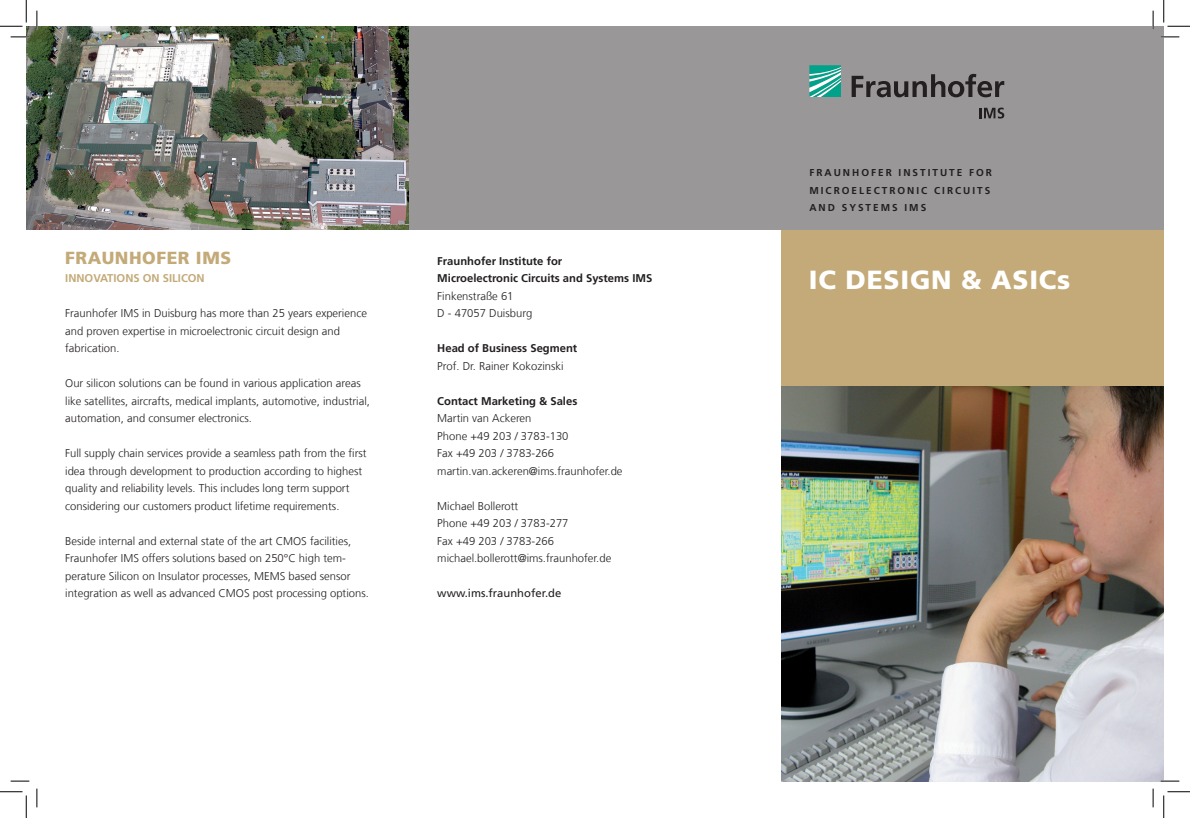
<style>
.page{position:relative;width:1190px;height:818px;background:#fff}
.page>*{position:absolute;margin:0;border:0;box-sizing:border-box;transform-origin:0 0}
.t1{font:900 26.25px "Frutiger LT Com";letter-spacing:.03em;color:#fff}
.t2{font:900 17.5px "Frutiger LT Com";letter-spacing:.03em;color:#c3aa78}
.t3{font:300 11.25px/17.5px "Frutiger LT Com";color:#231f20}
.t4{font:700 11.25px/17.5px "Frutiger LT Com";color:#231f20}
.t5{font:11.25px "Frutiger LT Com";color:#231f20}
.t6{font:700 11.25px "Frutiger LT Com";color:#c3aa78}
.t7{font:700 10px/17.5px "Frutiger LT Com";letter-spacing:.2em;color:#231f20;text-align:justify}
</style>
<div class="page">
<div style="left:781px;top:225px;width:383px;height:162px;background:#c3aa78"></div>
<img style="left:26px;top:26px;width:383px;height:203px">
<div style="left:409px;top:26px;width:372px;height:203px;background:#999798"></div>
<img style="left:781px;top:386px;width:383px;height:395px">
<div style="left:781px;top:26px;width:383px;height:203px;background:#999798"></div>
<svg style="left:809px;top:65px;width:32px;height:32px"></svg>
<svg style="left:852px;top:74px;width:152px;height:23px"></svg>
<svg style="left:979px;top:108px;width:25px;height:11px"></svg>
<svg style="left:11px;top:36px;width:18px;height:2px"></svg>
<svg style="left:1161px;top:36px;width:18px;height:2px"></svg>
<svg style="left:11px;top:780px;width:18px;height:2px"></svg>
<svg style="left:1161px;top:780px;width:18px;height:2px"></svg>
<svg style="left:36px;top:11px;width:2px;height:18px"></svg>
<svg style="left:36px;top:788px;width:2px;height:19px"></svg>
<svg style="left:1152px;top:11px;width:2px;height:18px"></svg>
<svg style="left:1152px;top:788px;width:2px;height:19px"></svg>
<svg style="left:0;top:0;width:27px;height:27px"></svg>
<svg style="left:0;top:791px;width:27px;height:27px"></svg>
<svg style="left:1163px;top:0;width:27px;height:27px"></svg>
<svg style="left:1163px;top:791px;width:27px;height:27px"></svg>
<h2 class="t2" style="left:65px;top:247px;width:166px">FRAUNHOFER IMS</h2>
<p class="t6" style="left:65px;top:271px;width:141px">InnovationS on Silicon</p>
<p class="t3" style="left:65px;top:304px;width:303px">Fraunhofer IMS in Duisburg has more than 25 years experience and proven expertise in microelectronic circuit design and fabrication.</p>
<p class="t3" style="left:65px;top:374px;width:306px">Our silicon solutions can be found in various application areas like satellites, aircrafts, medical implants, automotive, industrial, automation, and consumer electronics.</p>
<p class="t3" style="left:65px;top:444px;width:303px">Full supply chain services provide a seamless path from the first idea through development to production according to highest quality and reliability levels. This includes long term support considering our customers product lifetime requirements.</p>
<p class="t3" style="left:65px;top:532px;width:305px">Beside internal and external state of the art CMOS facilities, Fraunhofer IMS offers solutions based on 250°C high tem&shy;perature Silicon on Insulator processes, MEMS based sensor integration as well as advanced CMOS post processing options.</p>
<p class="t4" style="left:437px;top:252px;width:217px">Fraunhofer Institute for<br>Microelectronic Circuits and Systems IMS</p>
<p class="t3" style="left:437px;top:287px;width:97px">Finkenstraße 61<br>D - 47057 Duisburg</p>
<p class="t4" style="left:437px;top:339px;width:142px">Head of Business Segment</p>
<p class="t3" style="left:437px;top:357px;width:128px">Prof. Dr. Rainer Kokozinski</p>
<p class="t4" style="left:437px;top:392px;width:142px">Contact Marketing &amp; Sales</p>
<p class="t3" style="left:437px;top:409px;width:187px">Martin van Ackeren<br>Phone +49 203 / 3783-130<br>Fax +49 203 / 3783-266 martin.van.ackeren@ims.fraunhofer.de</p>
<p class="t3" style="left:437px;top:497px;width:176px">Michael Bollerott<br>Phone +49 203 / 3783-277<br>Fax +49 203 / 3783-266 michael.bollerott@ims.fraunhofer.de</p>
<p class="t5" style="left:437px;top:587px;width:125px">www.ims.fraunhofer.de</p>
<p class="t7" style="left:809px;top:164px;width:182px;text-indent:160px">for Mi cr oe le ctr oni c cir cui ts and Sys tems</p>
<p class="t7" style="left:809px;top:164px;width:148px">FRAUN HOFER IN STITUTe</p>
<p class="t7" style="left:904px;top:199px;width:23px">IMS</p>
<h1 class="t1" style="left:809px;top:264px;width:263px">IC DESIGN &amp; ASICS</h1>
</div>
